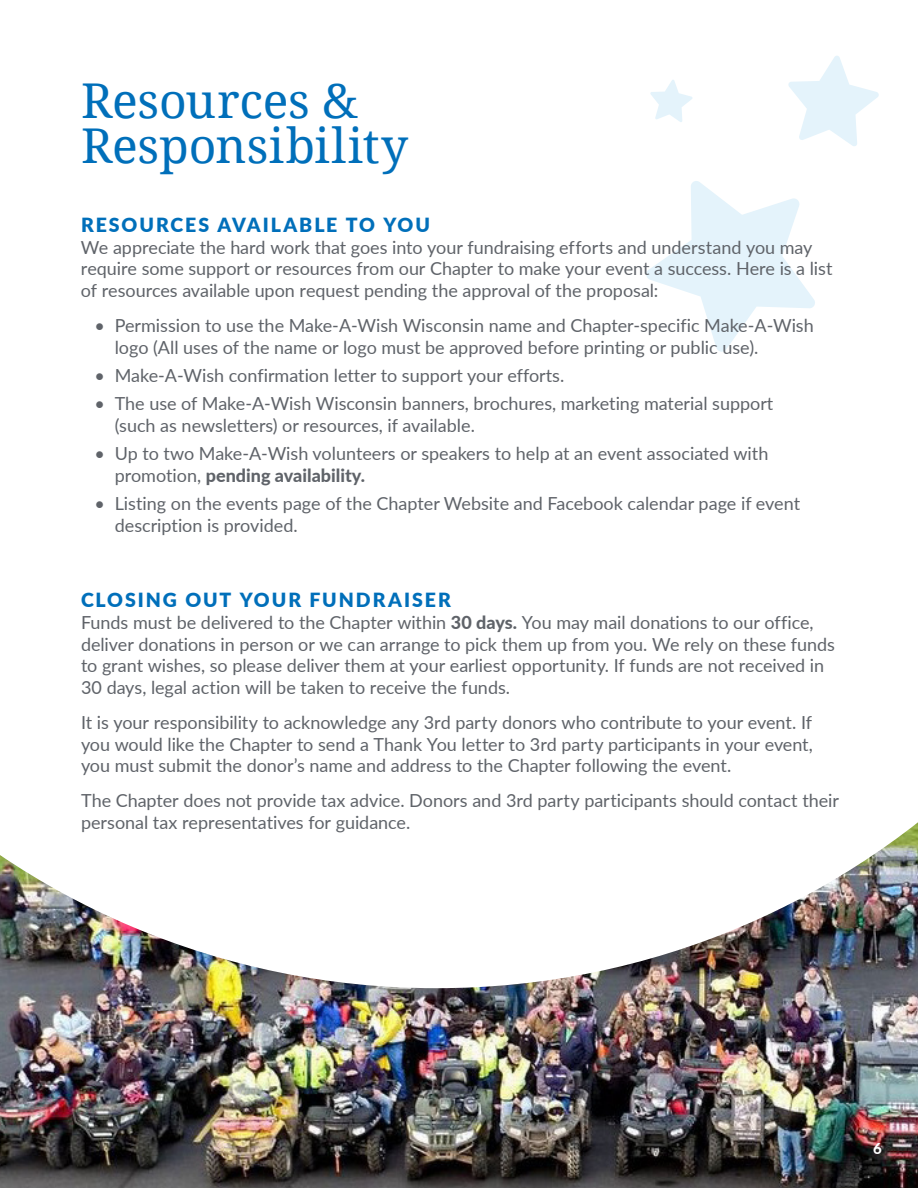
<style>
.page{position:relative;width:918px;height:1188px;background:#fff}
.page>*{position:absolute;margin:0;border:0;box-sizing:border-box;transform-origin:0 0}
.t1{font:48px/45px "Droid Serif";letter-spacing:-.005em;color:#006fba}
.t2{font:900 19.5px "Lato";letter-spacing:.1em;color:#006fba}
.t3{font:18px/21.6px "Lato";color:#5f6369}
.t4{font:800 15px "Lato";color:#fff}
.s1{font-weight:800}
</style>
<div class="page">
<img style="left:0;top:988px;width:918px;height:200px">
<img style="left:0;top:822px;width:918px;height:166px">
<svg style="left:646px;top:181px;width:169px;height:171px"></svg>
<svg style="left:788px;top:56px;width:91px;height:90px"></svg>
<svg style="left:650px;top:80px;width:42px;height:42px"></svg>
<p class="t1" style="left:81px;top:77px;width:329px">Resources &amp;<br>Responsibility</p>
<p class="t2" style="left:81px;top:210px;width:350px">RESOURCES AVAILABLE TO YOU</p>
<p class="t3" style="left:81px;top:236px;width:753px">We appreciate the hard work that goes into your fundraising efforts and understand you may require some support or resources from our Chapter to make your event a success. Here is a list of resources available upon request pending the approval of the proposal:</p>
<p class="t3" style="left:115px;top:314px;width:701px;text-indent:-20px">• Permission to use the Make-A-Wish Wisconsin name and Chapter-specific Make-A-Wish logo (All uses of the name or logo must be approved before printing or public use).</p>
<p class="t3" style="left:94px;top:364px;width:471px">• Make-A-Wish confirmation letter to support your efforts.</p>
<p class="t3" style="left:115px;top:392px;width:660px;text-indent:-20px">• The use of Make-A-Wish Wisconsin banners, brochures, marketing material support (such as newsletters) or resources, if available.</p>
<p class="t3" style="left:115px;top:442px;width:655px;text-indent:-20px">• Up to two Make-A-Wish volunteers or speakers to help at an event associated with promotion, <span class="s1">pending availability.</span></p>
<p class="t3" style="left:115px;top:492px;width:687px;text-indent:-20px">• Listing on the events page of the Chapter Website and Facebook calendar page if event description is provided.</p>
<p class="t2" style="left:81px;top:586px;width:371px">CLOSING OUT YOUR FUNDRAISER</p>
<p class="t3" style="left:81px;top:611px;width:756px">Funds must be delivered to the Chapter within <span class="s1">30 days.</span> You may mail donations to our office, deliver donations in person or we can arrange to pick them up from you. We rely on these funds to grant wishes, so please deliver them at your earliest opportunity. If funds are not received in 30 days, legal action will be taken to receive the funds.</p>
<p class="t3" style="left:81px;top:711px;width:734px;text-align:justify">It is your responsibility to acknowledge any 3rd party donors who contribute to your event. If you would like the Chapter to send a Thank You letter to 3rd party participants in your event, you must submit the donor’s name and address to the Chapter following the event.</p>
<p class="t3" style="left:81px;top:789px;width:760px">The Chapter does not provide tax advice. Donors and 3rd party participants should contact their personal tax representatives for guidance.</p>
<p class="t4" style="left:873px;top:1137px;width:10px">6</p>
</div>
